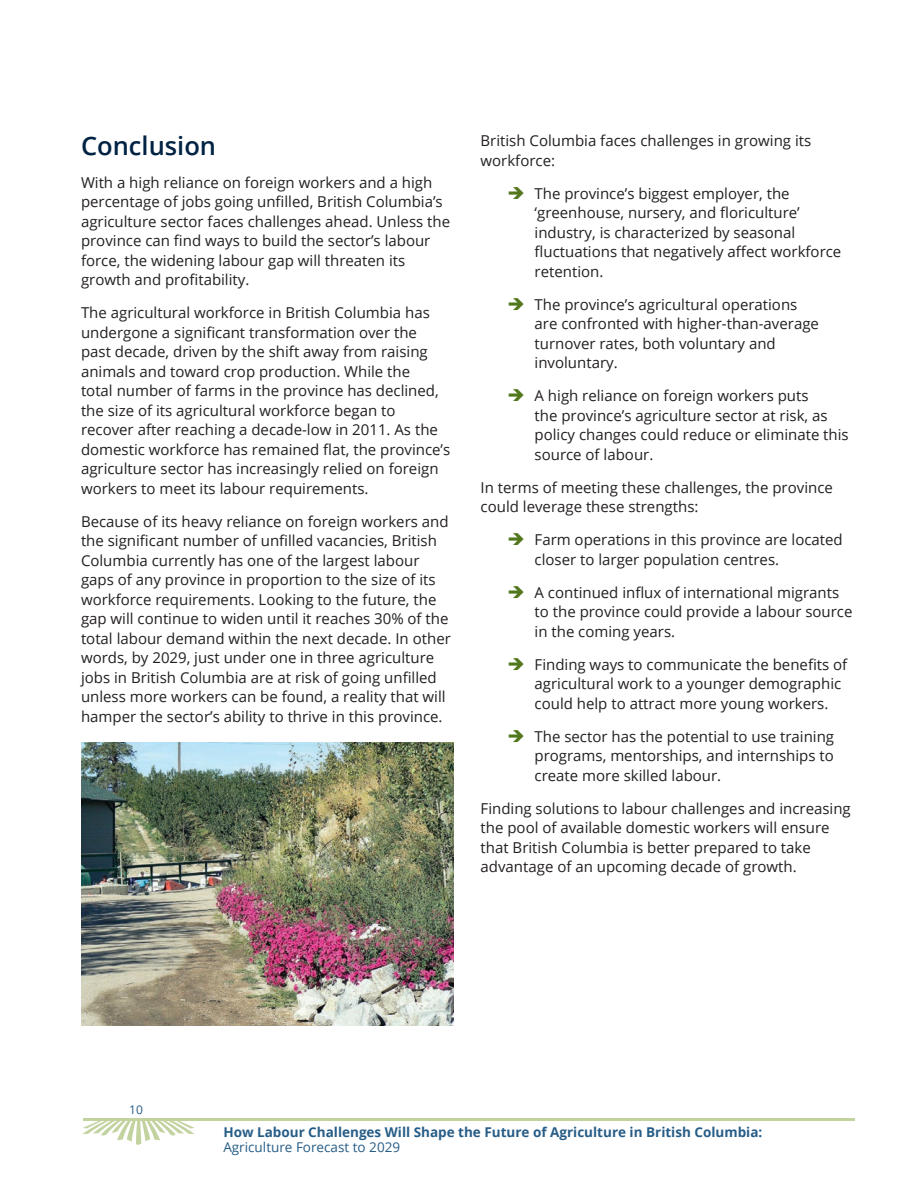
<style>
.page{position:relative;width:918px;height:1188px;background:#fff}
.page>*{position:absolute;margin:0;border:0;box-sizing:border-box;transform-origin:0 0}
.t1{font:600 25.5px "Open Sans";color:#002343}
.t2{font:15px/19.5px "Open Sans";color:#231f20}
.t3{font:700 13.5px "Open Sans";color:#265d87}
.t4{font:13.5px "Open Sans";color:#265d87}
.t5{font:12px "Open Sans";color:#265d87}
</style>
<div class="page">
<svg style="left:82px;top:1121px;width:113px;height:24px"></svg>
<hr style="left:83px;top:1118px;width:772px;height:3px;background:#c3d3a0">
<img style="left:81px;top:742px;width:373px;height:284px">
<h1 class="t1" style="left:81px;top:128px;width:137px">Conclusion</h1>
<p class="t2" style="left:81px;top:172px;width:371px">With a high reliance on foreign workers and a high percentage of jobs going unfilled, British Columbia’s agriculture sector faces challenges ahead. Unless the province can find ways to build the sector’s labour force, the widening labour gap will threaten its growth and profitability.</p>
<p class="t2" style="left:81px;top:302px;width:371px">The agricultural workforce in British Columbia has undergone a significant transformation over the past decade, driven by the shift away from raising animals and toward crop production. While the<br>total number of farms in the province has declined, the size of its agricultural workforce began to recover after reaching a decade-low in 2011. As the domestic workforce has remained flat, the province’s agriculture sector has increasingly relied on foreign workers to meet its labour requirements.</p>
<p class="t2" style="left:81px;top:511px;width:371px">Because of its heavy reliance on foreign workers and the significant number of unfilled vacancies, British Columbia currently has one of the largest labour gaps of any province in proportion to the size of its workforce requirements. Looking to the future, the gap will continue to widen until it reaches 30% of the total labour demand within the next decade. In other words, by 2029, just under one in three agriculture jobs in British Columbia are at risk of going unfilled unless more workers can be found, a reality that will hamper the sector’s ability to thrive in this province.</p>
<p class="t2" style="left:481px;top:131px;width:332px">British Columbia faces challenges in growing its workforce:</p>
<p class="t2" style="left:535px;top:183px;width:308px">The province’s biggest employer, the ‘greenhouse, nursery, and floriculture’ industry, is characterized by seasonal fluctuations that negatively affect workforce retention.</p>
<p class="t2" style="left:535px;top:294px;width:286px">The province’s agricultural operations are confronted with higher-than-average turnover rates, both voluntary and involuntary.</p>
<p class="t2" style="left:535px;top:386px;width:316px">A high reliance on foreign workers puts<br>the province’s agriculture sector at risk, as policy changes could reduce or eliminate this source of labour.</p>
<p class="t2" style="left:481px;top:477px;width:354px">In terms of meeting these challenges, the province could leverage these strengths:</p>
<p class="t2" style="left:535px;top:530px;width:310px">Farm operations in this province are located closer to larger population centres.</p>
<p class="t2" style="left:535px;top:582px;width:319px">A continued influx of international migrants to the province could provide a labour source in the coming years.</p>
<p class="t2" style="left:535px;top:654px;width:314px">Finding ways to communicate the benefits of agricultural work to a younger demographic could help to attract more young workers.</p>
<p class="t2" style="left:535px;top:726px;width:301px;text-align:justify">The sector has the potential to use training programs, mentorships, and internships to create more skilled labour.</p>
<p class="t2" style="left:481px;top:798px;width:372px">Finding solutions to labour challenges and increasing the pool of available domestic workers will ensure that British Columbia is better prepared to take advantage of an upcoming decade of growth.</p>
<p class="t5" style="left:129px;top:1102px;width:15px">10</p>
<p class="t3" style="left:223px;top:1123px;width:541px">How Labour Challenges Will Shape the Future of Agriculture in British Columbia:</p>
<p class="t4" style="left:223px;top:1138px;width:178px">Agriculture Forecast to 2029</p>
</div>
